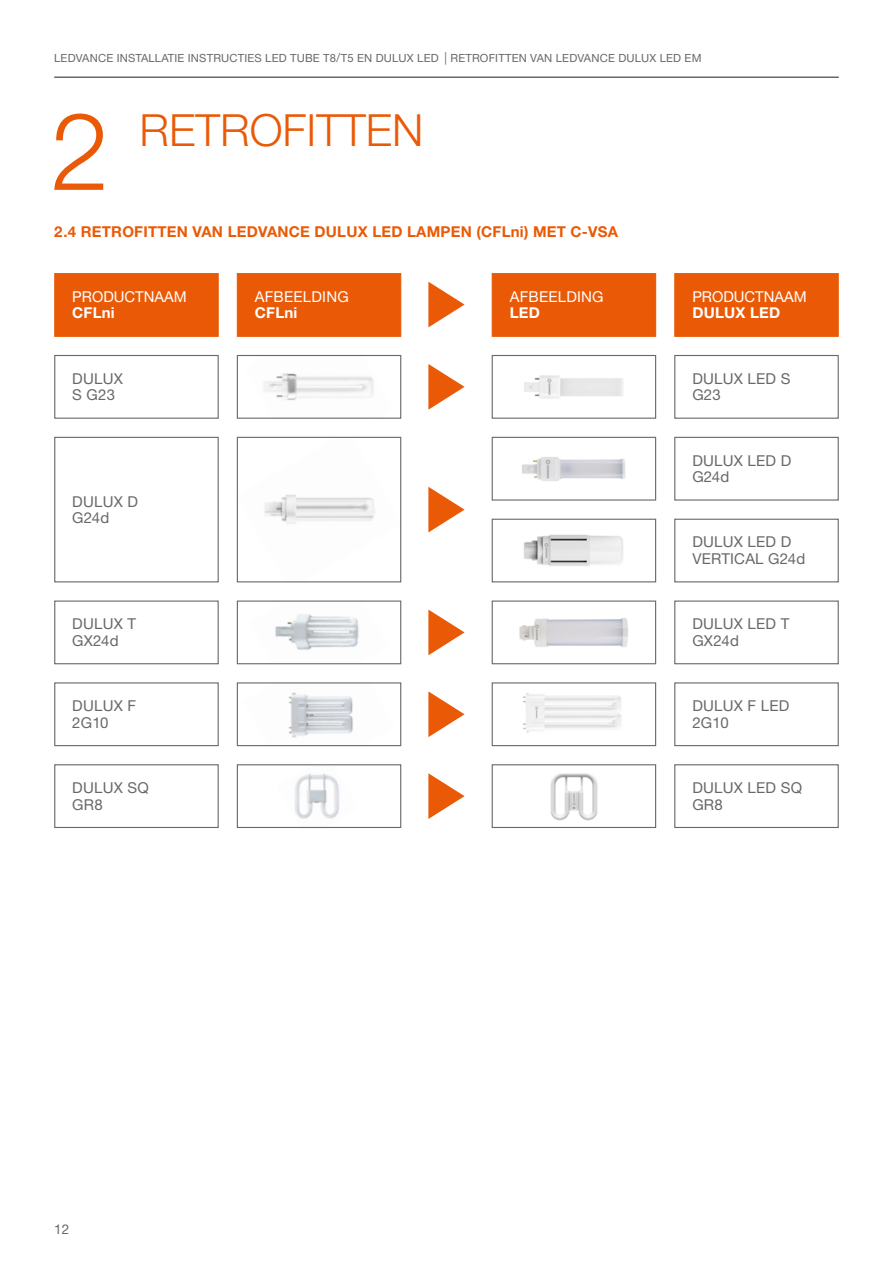
<style>
.page{position:relative;width:893px;height:1263px;background:#fff}
.page>*{position:absolute;margin:0;border:0;box-sizing:border-box;transform-origin:0 0}
.t1{font:300 108px "Helvetica Neue LT Pro";color:#ea5a06}
.t2{font:300 44.4px "Helvetica Neue LT Pro";color:#ea5a06}
.t3{font:15px/16.5px "Helvetica Neue LT Pro";letter-spacing:.015em;color:#686867}
.t4{font:700 15px "Helvetica Neue LT Pro";letter-spacing:.015em;color:#ea5a06}
.t5{font:15px "Helvetica Neue LT Pro";color:#fff}
.t6{font:700 15px "Helvetica Neue LT Pro";letter-spacing:.015em;color:#fff}
.t7{font:13.5px "Helvetica Neue LT Pro";color:#686867}
.t8{font:11.25px "Helvetica Neue LT Pro";letter-spacing:.015em;color:#686867}
.s1{font-size:12.6px}
</style>
<div class="page">
<img style="left:524px;top:375px;width:99px;height:24px">
<div style="left:492px;top:355px;width:164px;height:64px;border:1px solid #686867"></div>
<img style="left:522px;top:457px;width:103px;height:24px">
<div style="left:492px;top:437px;width:164px;height:64px;border:1px solid #686867"></div>
<img style="left:524px;top:534px;width:99px;height:32px">
<div style="left:492px;top:519px;width:164px;height:63px;border:1px solid #686867"></div>
<img style="left:519px;top:618px;width:109px;height:29px">
<div style="left:492px;top:600px;width:164px;height:64px;border:1px solid #686867"></div>
<img style="left:522px;top:693px;width:99px;height:40px">
<div style="left:492px;top:682px;width:164px;height:64px;border:1px solid #686867"></div>
<img style="left:550px;top:773px;width:48px;height:48px">
<div style="left:492px;top:764px;width:164px;height:64px;border:1px solid #686867"></div>
<img style="left:264px;top:373px;width:110px;height:28px">
<div style="left:237px;top:355px;width:164px;height:64px;border:1px solid #686867"></div>
<img style="left:264px;top:494px;width:111px;height:30px">
<div style="left:237px;top:437px;width:164px;height:145px;border:1px solid #686867"></div>
<img style="left:275px;top:614px;width:84px;height:36px">
<div style="left:237px;top:600px;width:164px;height:64px;border:1px solid #686867"></div>
<img style="left:288px;top:692px;width:65px;height:46px">
<div style="left:237px;top:682px;width:164px;height:64px;border:1px solid #686867"></div>
<img style="left:295px;top:773px;width:45px;height:46px">
<div style="left:237px;top:764px;width:164px;height:64px;border:1px solid #686867"></div>
<hr style="left:54px;top:76px;width:785px;height:2px;background:#686867">
<div style="left:54px;top:355px;width:165px;height:64px;border:1px solid #686867"></div>
<div style="left:54px;top:273px;width:165px;height:64px;background:#ea5a06;border:1px solid #ea5a06"></div>
<div style="left:54px;top:437px;width:165px;height:145px;border:1px solid #686867"></div>
<div style="left:54px;top:600px;width:165px;height:64px;border:1px solid #686867"></div>
<div style="left:54px;top:682px;width:165px;height:64px;border:1px solid #686867"></div>
<div style="left:54px;top:764px;width:165px;height:64px;border:1px solid #686867"></div>
<div style="left:492px;top:273px;width:164px;height:64px;background:#ea5a06;border:1px solid #ea5a06"></div>
<div style="left:237px;top:273px;width:164px;height:64px;background:#ea5a06;border:1px solid #ea5a06"></div>
<div style="left:674px;top:355px;width:165px;height:64px;border:1px solid #686867"></div>
<div style="left:674px;top:273px;width:165px;height:64px;background:#ea5a06;border:1px solid #ea5a06"></div>
<div style="left:674px;top:437px;width:165px;height:64px;border:1px solid #686867"></div>
<div style="left:674px;top:519px;width:165px;height:63px;border:1px solid #686867"></div>
<div style="left:674px;top:600px;width:165px;height:64px;border:1px solid #686867"></div>
<div style="left:674px;top:682px;width:165px;height:64px;border:1px solid #686867"></div>
<div style="left:674px;top:764px;width:165px;height:64px;border:1px solid #686867"></div>
<svg style="left:428px;top:364px;width:37px;height:46px"></svg>
<svg style="left:428px;top:282px;width:37px;height:45px"></svg>
<svg style="left:428px;top:487px;width:37px;height:45px"></svg>
<svg style="left:428px;top:609px;width:37px;height:46px"></svg>
<svg style="left:428px;top:691px;width:37px;height:46px"></svg>
<svg style="left:428px;top:773px;width:37px;height:46px"></svg>
<p class="t8" style="left:54px;top:52px;width:649px">LEDVANCE INSTALLATIE INSTRUCTIES LED TUBE T8<span class="s1">/</span>T5 EN DULUX LED <span class="s1">|</span> RETROFITTEN VAN LEDVANCE DULUX LED EM</p>
<h1 class="t1" style="left:51px;top:85px;width:60px">2</h1>
<h2 class="t2" style="left:139px;top:103px;width:285px">RETROFITTEN</h2>
<p class="t4" style="left:54px;top:222px;width:565px">2.4 RETROFITTEN VAN LEDVANCE DULUX LED LAMPEN (CFLni) MET C-VSA</p>
<p class="t5" style="left:72px;top:288px;width:116px">PRODUCTNAAM</p>
<p class="t6" style="left:72px;top:304px;width:44px">CFLni</p>
<p class="t5" style="left:255px;top:288px;width:95px">AFBEELDING</p>
<p class="t6" style="left:255px;top:304px;width:44px">CFLni</p>
<p class="t5" style="left:510px;top:288px;width:95px">AFBEELDING</p>
<p class="t6" style="left:510px;top:304px;width:32px">LED</p>
<p class="t5" style="left:692px;top:288px;width:116px">PRODUCTNAAM</p>
<p class="t6" style="left:692px;top:304px;width:89px">DULUX LED</p>
<p class="t3" style="left:72px;top:370px;width:52px">DULUX<br>S G23</p>
<p class="t3" style="left:692px;top:370px;width:100px">DULUX LED S<br>G23</p>
<p class="t3" style="left:692px;top:452px;width:100px">DULUX LED D<br>G24d</p>
<p class="t3" style="left:72px;top:493px;width:67px">DULUX D<br>G24d</p>
<p class="t3" style="left:692px;top:534px;width:115px">DULUX LED D<br>VERTICAL G24d</p>
<p class="t3" style="left:72px;top:615px;width:65px">DULUX T<br>GX24d</p>
<p class="t3" style="left:692px;top:615px;width:98px">DULUX LED T<br>GX24d</p>
<p class="t3" style="left:72px;top:697px;width:65px">DULUX F<br>2G10</p>
<p class="t3" style="left:692px;top:697px;width:98px">DULUX F LED<br>2G10</p>
<p class="t3" style="left:72px;top:779px;width:78px">DULUX SQ<br>GR8</p>
<p class="t3" style="left:692px;top:779px;width:111px">DULUX LED SQ<br>GR8</p>
<p class="t7" style="left:54px;top:1221px;width:17px">12</p>
</div>
